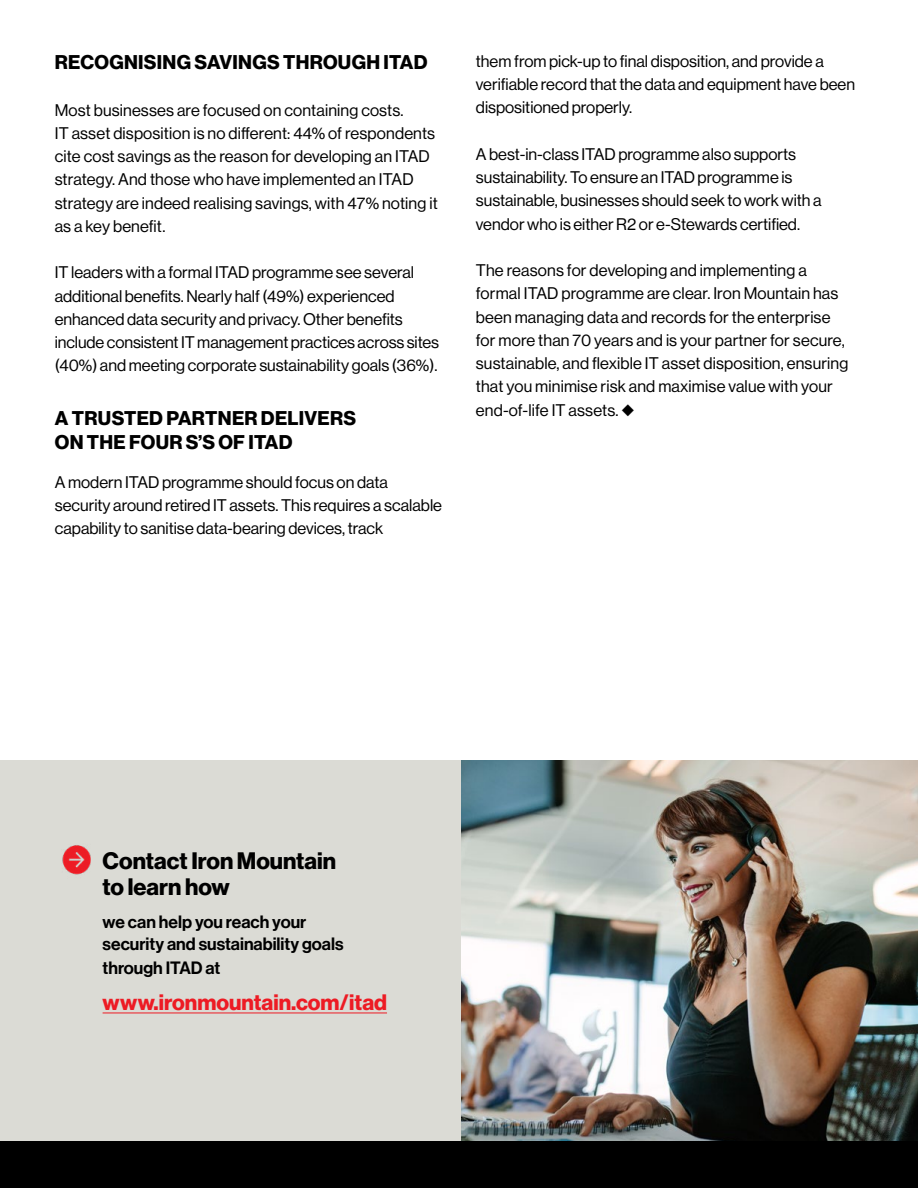
<style>
.page{position:relative;width:918px;height:1188px;background:#fff}
.page>*{position:absolute;margin:0;border:0;box-sizing:border-box;transform-origin:0 0}
.t1{font:23.4px/26.2px "N Haas Grotesk DS Pro 75 Bd";color:#000}
.t2{font:21.9px "N Haas Grotesk DS Pro 75 Bd";color:#ed1b24}
.t3{font:19.5px/23.2px "N Haas Grotesk DS Pro 75 Bd";letter-spacing:.015em;color:#000}
.t4{font:17.55px/22.6px "N Haas Grotesk DS Pro 65 Md";color:#000}
.t5{font:16.5px/23.2px "N Haas Grotesk DS Pro 55 Rg";color:#000}
</style>
<div class="page">
<div style="left:0;top:760px;width:502px;height:428px;background:#dbdbd5"></div>
<hr style="left:103px;top:1013px;width:284px;height:1px;background:#ed1b24">
<img style="left:461px;top:760px;width:457px;height:382px">
<div style="left:0;top:1142px;width:918px;height:46px;background:#000"></div>
<img style="left:62px;top:845px;width:29px;height:30px">
<p class="t3" style="left:55px;top:51px;width:374px">RECOGNISING SAVINGS THROUGH ITAD</p>
<p class="t5" style="left:55px;top:98px;width:385px">Most businesses are focused on containing costs.<br>IT asset disposition is no different: 44% of respondents cite cost savings as the reason for developing an ITAD strategy. And those who have implemented an ITAD strategy are indeed realising savings, with 47% noting it as a key benefit.</p>
<p class="t5" style="left:55px;top:261px;width:386px">IT leaders with a formal ITAD programme see several additional benefits. Nearly half (49%) experienced enhanced data security and privacy. Other benefits include consistent IT management practices across sites (40%) and meeting corporate sustainability goals (36%).</p>
<p class="t3" style="left:55px;top:407px;width:303px">A TRUSTED PARTNER DELIVERS<br>ON THE FOUR S’S OF ITAD</p>
<p class="t5" style="left:55px;top:470px;width:389px">A modern ITAD programme should focus on data security around retired IT assets. This requires a scalable capability to sanitise data-bearing devices, track</p>
<p class="t5" style="left:476px;top:49px;width:381px">them from pick-up to final disposition, and provide a verifiable record that the data and equipment have been dispositioned properly.</p>
<p class="t5" style="left:476px;top:142px;width:347px">A best-in-class ITAD programme also supports sustainability. To ensure an ITAD programme is sustainable, businesses should seek to work with a vendor who is either R2 or e-Stewards certified.</p>
<p class="t5" style="left:476px;top:259px;width:374px">The reasons for developing and implementing a formal ITAD programme are clear. Iron Mountain has been managing data and records for the enterprise for more than 70 years and is your partner for secure, sustainable, and flexible IT asset disposition, ensuring that you minimise risk and maximise value with your end-of-life IT assets. ◆</p>
<h1 class="t1" style="left:103px;top:848px;width:235px">Contact Iron Mountain to learn how</h1>
<p class="t4" style="left:103px;top:911px;width:243px">we can help you reach your security and sustainability goals through ITAD at</p>
<h2 class="t2" style="left:103px;top:990px;width:286px">www.ironmountain.com/itad</h2>
</div>
